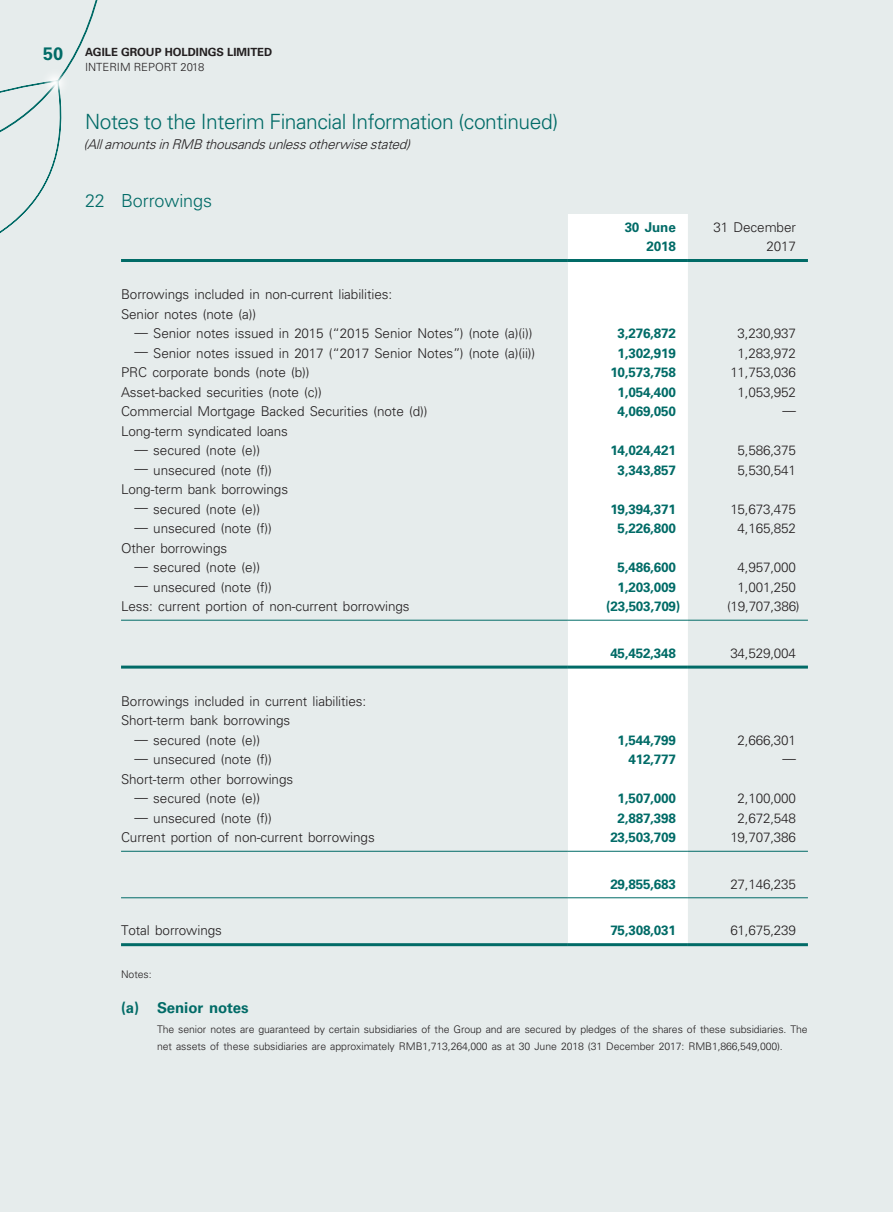
<style>
.page{position:relative;width:893px;height:1212px;background:#e6ecec}
.page>*{position:absolute;margin:0;border:0;box-sizing:border-box;transform-origin:0 0}
.t1{font:300 21px "Univers LT Std";letter-spacing:-.02em;color:#016b67}
._03_H1{font:300 18px "Univers LT Std";letter-spacing:-.005em;color:#016b67}
.t2{font:700 18px "Univers LT Std";color:#016b67}
._17_H1__Note{font:700 15px "Univers LT Std";letter-spacing:-.005em;color:#016b67}
._15_Table_Stub{font:300 13.5px "Univers LT Std";letter-spacing:-.005em;color:#231f20}
._12___P2{font:700 13.5px/19.5px "Univers LT Std";letter-spacing:-.015em;color:#016b67;text-align:right}
._12___P2-2{font:300 13.5px/19.5px "Univers LT Std";letter-spacing:-.015em;color:#231f20;text-align:right}
.t3{font:italic 300 13.5px "Univers LT Std";color:#231f20}
.t4{font:700 11.25px "Univers LT Std";color:#231f20}
.t5{font:300 11.25px "Univers LT Std";color:#231f20}
._27_____P4__Note{font:300 10.5px/16.5px "Univers LT Std";letter-spacing:-.01em;color:#231f20}
._26___P2__Note{font:300 10.5px "Univers LT Std";letter-spacing:-.005em;color:#231f20}
</style>
<div class="page">
<svg style="left:0;top:0;width:98px;height:233px"></svg>
<img style="left:28px;top:57px;width:53px;height:52px">
<div style="left:568px;top:214px;width:120px;height:729px;background:#fff"></div>
<hr style="left:121px;top:259px;width:447px;height:3px;background:#016b67">
<hr style="left:568px;top:259px;width:120px;height:3px;background:#016b67">
<hr style="left:688px;top:259px;width:120px;height:3px;background:#016b67">
<hr style="left:121px;top:620px;width:447px;height:1px;background:#016b67">
<hr style="left:568px;top:620px;width:120px;height:1px;background:#016b67">
<hr style="left:688px;top:620px;width:120px;height:1px;background:#016b67">
<hr style="left:121px;top:665px;width:447px;height:3px;background:#016b67">
<hr style="left:568px;top:665px;width:120px;height:3px;background:#016b67">
<hr style="left:688px;top:665px;width:120px;height:3px;background:#016b67">
<hr style="left:121px;top:851px;width:447px;height:1px;background:#016b67">
<hr style="left:568px;top:851px;width:120px;height:1px;background:#016b67">
<hr style="left:688px;top:851px;width:120px;height:1px;background:#016b67">
<hr style="left:121px;top:897px;width:447px;height:1px;background:#016b67">
<hr style="left:568px;top:897px;width:120px;height:1px;background:#016b67">
<hr style="left:688px;top:897px;width:120px;height:1px;background:#016b67">
<hr style="left:121px;top:943px;width:447px;height:3px;background:#016b67">
<hr style="left:568px;top:943px;width:120px;height:3px;background:#016b67">
<hr style="left:688px;top:943px;width:120px;height:3px;background:#016b67">
<h2 class="t2" style="left:43px;top:43px;width:22px">50</h2>
<p class="t4" style="left:85px;top:46px;width:189px">AGILE GROUP HOLDINGS LIMITED</p>
<p class="t5" style="left:85px;top:61px;width:121px">INTERIM REPORT 2018</p>
<h1 class="t1" style="left:85px;top:109px;width:475px">Notes to the Interim Financial Information (continued)</h1>
<p class="t3" style="left:84px;top:136px;width:332px">(AllamountsinRMBthousandsunlessotherwisestated)</p>
<p class="_03_H1" style="left:85px;top:190px;width:129px">22 Borrowings</p>
<p class="_12___P2" style="left:625px;top:217px;width:53px">30 June<br>2018</p>
<p class="_12___P2-2" style="left:713px;top:217px;width:84px">31 December<br>2017</p>
<p class="_15_Table_Stub" style="left:121px;top:286px;width:273px">Borrowings included in non-current liabilities:</p>
<p class="_15_Table_Stub" style="left:121px;top:306px;width:137px">Senior notes (note (a))</p>
<p class="_15_Table_Stub" style="left:135px;top:325px;width:399px">— Senior notes issued in 2015 (“2015 Senior Notes”) (note (a)(i))</p>
<p class="_12___P2" style="left:618px;top:324px;width:60px">3,276,872</p>
<p class="_12___P2-2" style="left:738px;top:324px;width:60px">3,230,937</p>
<p class="_15_Table_Stub" style="left:135px;top:345px;width:402px">— Senior notes issued in 2017 (“2017 Senior Notes”) (note (a)(ii))</p>
<p class="_12___P2" style="left:618px;top:343px;width:60px">1,302,919</p>
<p class="_12___P2-2" style="left:738px;top:343px;width:60px">1,283,972</p>
<p class="_15_Table_Stub" style="left:121px;top:364px;width:190px">PRC corporate bonds (note (b))</p>
<p class="_12___P2" style="left:610px;top:363px;width:67px">10,573,758</p>
<p class="_12___P2-2" style="left:730px;top:363px;width:67px">11,753,036</p>
<p class="_15_Table_Stub" style="left:121px;top:384px;width:202px">Asset-backed securities (note (c))</p>
<p class="_12___P2" style="left:618px;top:382px;width:60px">1,054,400</p>
<p class="_12___P2-2" style="left:738px;top:382px;width:60px">1,053,952</p>
<p class="_15_Table_Stub" style="left:121px;top:403px;width:308px">Commercial Mortgage Backed Securities (note (d))</p>
<p class="_12___P2" style="left:618px;top:402px;width:60px">4,069,050</p>
<p class="_12___P2-2" style="left:782px;top:400px;width:15px">—</p>
<p class="_15_Table_Stub" style="left:121px;top:423px;width:168px">Long-term syndicated loans</p>
<p class="_15_Table_Stub" style="left:135px;top:442px;width:127px">— secured (note (e))</p>
<p class="_12___P2" style="left:610px;top:441px;width:67px">14,024,421</p>
<p class="_12___P2-2" style="left:738px;top:441px;width:60px">5,586,375</p>
<p class="_15_Table_Stub" style="left:135px;top:462px;width:139px">— unsecured (note (f))</p>
<p class="_12___P2" style="left:618px;top:460px;width:60px">3,343,857</p>
<p class="_12___P2-2" style="left:738px;top:460px;width:60px">5,530,541</p>
<p class="_15_Table_Stub" style="left:121px;top:481px;width:169px">Long-term bank borrowings</p>
<p class="_15_Table_Stub" style="left:135px;top:501px;width:127px">— secured (note (e))</p>
<p class="_12___P2" style="left:610px;top:499px;width:67px">19,394,371</p>
<p class="_12___P2-2" style="left:730px;top:499px;width:67px">15,673,475</p>
<p class="_15_Table_Stub" style="left:135px;top:520px;width:139px">— unsecured (note (f))</p>
<p class="_12___P2" style="left:618px;top:519px;width:60px">5,226,800</p>
<p class="_12___P2-2" style="left:738px;top:519px;width:60px">4,165,852</p>
<p class="_15_Table_Stub" style="left:121px;top:540px;width:108px">Other borrowings</p>
<p class="_15_Table_Stub" style="left:135px;top:559px;width:127px">— secured (note (e))</p>
<p class="_12___P2" style="left:618px;top:558px;width:60px">5,486,600</p>
<p class="_12___P2-2" style="left:738px;top:558px;width:60px">4,957,000</p>
<p class="_15_Table_Stub" style="left:135px;top:579px;width:139px">— unsecured (note (f))</p>
<p class="_12___P2" style="left:618px;top:577px;width:60px">1,203,009</p>
<p class="_12___P2-2" style="left:738px;top:577px;width:60px">1,001,250</p>
<p class="_15_Table_Stub" style="left:121px;top:598px;width:290px">Less: current portion of non-current borrowings</p>
<p class="_12___P2" style="left:606px;top:597px;width:76px">(23,503,709)</p>
<p class="_12___P2-2" style="left:727px;top:597px;width:74px">(19,707,386)</p>
<p class="_12___P2" style="left:610px;top:643px;width:67px">45,452,348</p>
<p class="_12___P2-2" style="left:730px;top:643px;width:67px">34,529,004</p>
<p class="_15_Table_Stub" style="left:121px;top:693px;width:247px">Borrowings included in current liabilities:</p>
<p class="_15_Table_Stub" style="left:121px;top:712px;width:171px">Short-term bank borrowings</p>
<p class="_15_Table_Stub" style="left:135px;top:732px;width:127px">— secured (note (e))</p>
<p class="_12___P2" style="left:618px;top:730px;width:60px">1,544,799</p>
<p class="_12___P2-2" style="left:738px;top:730px;width:60px">2,666,301</p>
<p class="_15_Table_Stub" style="left:135px;top:751px;width:139px">— unsecured (note (f))</p>
<p class="_12___P2" style="left:628px;top:750px;width:49px">412,777</p>
<p class="_12___P2-2" style="left:782px;top:748px;width:15px">—</p>
<p class="_15_Table_Stub" style="left:121px;top:771px;width:174px">Short-term other borrowings</p>
<p class="_15_Table_Stub" style="left:135px;top:790px;width:127px">— secured (note (e))</p>
<p class="_12___P2" style="left:618px;top:789px;width:60px">1,507,000</p>
<p class="_12___P2-2" style="left:738px;top:789px;width:60px">2,100,000</p>
<p class="_15_Table_Stub" style="left:135px;top:810px;width:139px">— unsecured (note (f))</p>
<p class="_12___P2" style="left:618px;top:808px;width:60px">2,887,398</p>
<p class="_12___P2-2" style="left:738px;top:808px;width:60px">2,672,548</p>
<p class="_15_Table_Stub" style="left:121px;top:829px;width:255px">Current portion of non-current borrowings</p>
<p class="_12___P2" style="left:610px;top:828px;width:67px">23,503,709</p>
<p class="_12___P2-2" style="left:730px;top:828px;width:67px">19,707,386</p>
<p class="_12___P2" style="left:610px;top:874px;width:67px">29,855,683</p>
<p class="_12___P2-2" style="left:730px;top:874px;width:67px">27,146,235</p>
<p class="_15_Table_Stub" style="left:121px;top:922px;width:102px">Total borrowings</p>
<p class="_12___P2" style="left:610px;top:921px;width:67px">75,308,031</p>
<p class="_12___P2-2" style="left:730px;top:921px;width:67px">61,675,239</p>
<p class="_26___P2__Note" style="left:121px;top:968px;width:32px">Notes:</p>
<p class="_17_H1__Note" style="left:121px;top:998px;width:129px">(a) Senior notes</p>
<p class="_27_____P4__Note" style="left:157px;top:1021px;width:652px">The senior notes are guaranteed by certain subsidiaries of the Group and are secured by pledges of the shares of these subsidiaries. The net assets of these subsidiaries are approximately RMB1,713,264,000 as at 30 June 2018 (31 December 2017: RMB1,866,549,000).</p>
</div>
